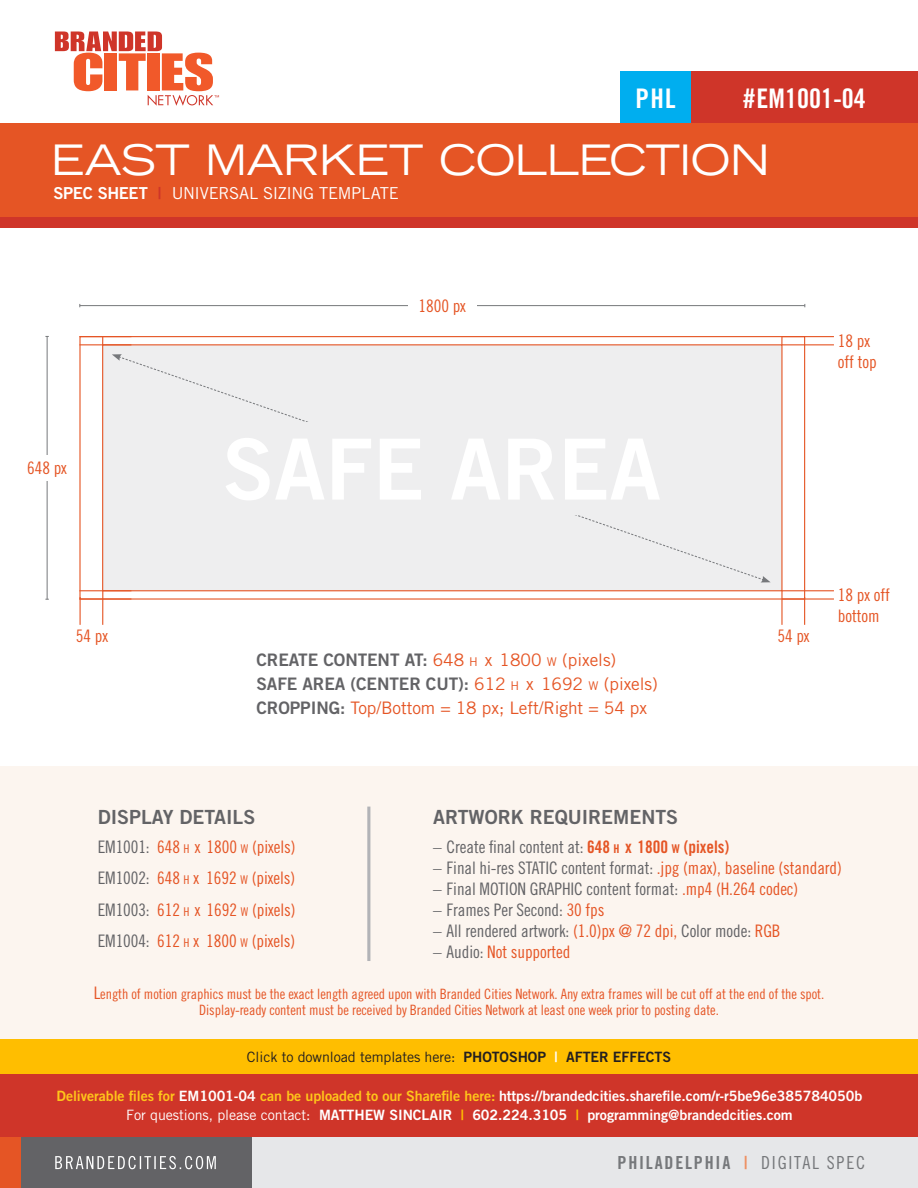
<style>
.page{position:relative;width:918px;height:1188px;background:#fff}
.page>*{position:absolute;margin:0;border:0;box-sizing:border-box;transform-origin:0 0}
.t1{font:expanded 42px "Trade Gothic LT Std";letter-spacing:-.02em;color:#fff}
.t2{font:27px "Trade Gothic LT Std Bd Cn 20";color:#fff}
.t3{font:19.5px "Trade Gothic LT Std Bd 2";color:#636366}
.t4{font:18px "Trade Gothic LT Std Bd Cn 20";letter-spacing:.1em;color:#76787b}
.t5{font:17.25px "Trade Gothic LT Std Cn 18";letter-spacing:-.005em;color:#636366}
.t6{font:17.25px/21px "Trade Gothic LT Std Cn 18";letter-spacing:-.005em;color:#e55525}
.t7{font:17.25px "Trade Gothic LT Std Bd 2";letter-spacing:-.005em;color:#636366}
.t8{font:17.25px "Trade Gothic LT Std";letter-spacing:-.005em;color:#e55525}
.t9{font:16.5px "Trade Gothic LT Std";letter-spacing:-.02em;color:#fff}
.t10{font:14.25px "Trade Gothic LT Std Cn 18";letter-spacing:-.005em;color:#e55525}
.t11{font:14.25px "Trade Gothic LT Std Bd 2";letter-spacing:-.005em;color:#fff}
.t12{font:14.25px "Trade Gothic LT Std";letter-spacing:-.005em;color:#231f20}
.s1{font-family:"Trade Gothic LT Std Bd 2"}
.s2{font-family:"Trade Gothic LT Std Bd 2";color:#cf3529}
.s3{font-family:"Trade Gothic LT Std";color:#e55525}
.s4{font-family:"Trade Gothic LT Std";font-size:12.15px;color:#e55525}
.s5{font-family:"Trade Gothic LT Std Bd 2";color:#636366}
.s6{color:#636366}
.s7{font-size:12.15px}
.s8{font-family:"Trade Gothic LT Std Bd Cn 20";color:#e55525}
.s9{font-family:"Trade Gothic LT Std Bd Cn 20";font-size:12.15px;color:#e55525}
.s10{color:#e55525}
.s11{font-size:17.25px}
.s12{font-family:"Trade Gothic LT Std Bd 2";color:#fff}
.s13{color:#ffc51a}
.s14{font-family:"Trade Gothic LT Std"}
.s15{color:#ffbe00}
.s16{color:#ee8f61}
.s17{font-family:"Trade Gothic LT Std Cn 18"}
</style>
<div class="page">
<div style="left:620px;top:71px;width:71px;height:53px;background:#00aeef"></div>
<div style="left:0;top:766px;width:918px;height:274px;background:#fcf5ef"></div>
<div style="left:691px;top:71px;width:227px;height:53px;background:#cf3529"></div>
<svg style="left:55px;top:31px;width:164px;height:75px"></svg>
<div style="left:0;top:217px;width:918px;height:11px;background:#cf3529"></div>
<hr style="left:367px;top:807px;width:3px;height:154px;background:#b2b3b7">
<div style="left:1px;top:1074px;width:917px;height:63px;background:#cf3529"></div>
<div style="left:243px;top:1137px;width:675px;height:51px;background:#e6e7e9"></div>
<div style="left:19px;top:1137px;width:233px;height:51px;background:#636366"></div>
<div style="left:0;top:1137px;width:21px;height:51px;background:#e55525"></div>
<svg style="left:55px;top:1156px;width:161px;height:13px"></svg>
<div style="left:0;top:123px;width:918px;height:94px;background:#e55525"></div>
<div style="left:0;top:1040px;width:918px;height:34px;background:#ffbe00"></div>
<hr style="left:47px;top:336px;width:1px;height:263px;background:#76787b">
<div style="left:31px;top:455px;width:32px;height:26px;background:#fff"></div>
<hr style="left:80px;top:305px;width:725px;height:1px;background:#76787b">
<div style="left:408px;top:294px;width:69px;height:23px;background:#fff"></div>
<div style="left:102px;top:344px;width:681px;height:247px;background:#eeeeef;border:1px solid #e55525"></div>
<svg style="left:112px;top:354px;width:10px;height:7px"></svg>
<svg style="left:761px;top:576px;width:9px;height:6px"></svg>
<hr style="left:781px;top:591px;width:2px;height:34px;background:#e55525">
<svg style="left:804px;top:597px;width:1px;height:28px"></svg>
<svg style="left:80px;top:597px;width:1px;height:28px"></svg>
<hr style="left:102px;top:591px;width:1px;height:34px;background:#e55525">
<hr style="left:782px;top:590px;width:52px;height:1px;background:#e55525">
<hr style="left:782px;top:598px;width:52px;height:2px;background:#e55525">
<hr style="left:79px;top:590px;width:52px;height:1px;background:#e55525">
<hr style="left:79px;top:598px;width:52px;height:2px;background:#e55525">
<hr style="left:782px;top:336px;width:52px;height:1px;background:#e55525">
<hr style="left:782px;top:344px;width:52px;height:1px;background:#e55525">
<hr style="left:79px;top:336px;width:52px;height:1px;background:#e55525">
<hr style="left:79px;top:344px;width:52px;height:1px;background:#e55525">
<svg style="left:781px;top:336px;width:2px;height:9px"></svg>
<p class="t2" style="left:635px;top:82px;width:42px">PHL</p>
<p class="t2" style="left:743px;top:82px;width:124px">#EM1001-04</p>
<p class="t1" style="left:51px;top:132px;width:720px">EAST MARKET COLLECTION</p>
<p class="t9" style="left:53px;top:183px;width:347px"><span class="s1">SPEC SHEET</span> <span class="s2">|</span> UNIVERSAL SIZING TEMPLATE</p>
<p class="t6" style="left:27px;top:457px;width:41px">648 px</p>
<p class="t6" style="left:419px;top:295px;width:49px">1800 px</p>
<p class="t6" style="left:838px;top:330px;width:40px">18 px off top</p>
<p class="t6" style="left:76px;top:625px;width:34px">54 px</p>
<p class="t6" style="left:777px;top:625px;width:34px">54 px</p>
<p class="t7" style="left:256px;top:649px;width:361px">CREATE CONTENT AT: <span class="s3">648</span> <span class="s4">h</span> <span class="s3">x 1800</span> <span class="s4">w</span> <span class="s3">(pixels)</span></p>
<p class="t7" style="left:256px;top:673px;width:403px">SAFE AREA (CENTER CUT): <span class="s3">612</span> <span class="s4">h</span> <span class="s3">x 1692</span> <span class="s4">w</span> <span class="s3">(pixels)</span></p>
<p class="t8" style="left:256px;top:697px;width:392px"><span class="s5">CROPPING:</span> Top/Bottom = 18 px; Left/Right = 54 px</p>
<p class="t6" style="left:838px;top:584px;width:53px">18 px off</p>
<p class="t6" style="left:838px;top:605px;width:43px">bottom</p>
<p class="t3" style="left:98px;top:805px;width:159px">DISPLAY DETAILS</p>
<p class="t6" style="left:98px;top:836px;width:199px"><span class="s6">EM1001:</span> 648 <span class="s7">H</span> x 1800 <span class="s7">W</span> (pixels)</p>
<p class="t6" style="left:98px;top:867px;width:199px"><span class="s6">EM1002:</span> 648 <span class="s7">H</span> x 1692 <span class="s7">W</span> (pixels)</p>
<p class="t6" style="left:98px;top:899px;width:199px"><span class="s6">EM1003:</span> 612 <span class="s7">H</span> x 1692 <span class="s7">W</span> (pixels)</p>
<p class="t6" style="left:98px;top:930px;width:199px"><span class="s6">EM1004:</span> 612 <span class="s7">H</span> x 1800 <span class="s7">W</span> (pixels)</p>
<p class="t3" style="left:433px;top:805px;width:247px">ARTWORK REQUIREMENTS</p>
<p class="t5" style="left:433px;top:836px;width:298px">– Create final content at: <span class="s8">648</span> <span class="s9">h</span> <span class="s8">x 1800</span> <span class="s9">w</span> <span class="s8">(pixels)</span></p>
<p class="t5" style="left:433px;top:857px;width:410px">– Final hi-res STATIC content format: <span class="s10">.jpg (max), baseline (standard)</span></p>
<p class="t5" style="left:433px;top:878px;width:367px">– Final MOTION GRAPHIC content format: <span class="s10">.mp4 (H.264 codec)</span></p>
<p class="t5" style="left:433px;top:899px;width:173px">– Frames Per Second: <span class="s10">30 fps</span></p>
<p class="t5" style="left:433px;top:920px;width:349px">– All rendered artwork: <span class="s10">(1.0)px @ 72 dpi,</span> Color mode: <span class="s10">RGB</span></p>
<p class="t6" style="left:433px;top:941px;width:139px"><span class="s6">– Audio:</span> Not supported</p>
<p class="t10" style="left:94px;top:986px;width:732px"><span class="s11">L</span>ength of motion graphics must be the exact length agreed upon with Branded Cities Network. Any extra frames will be cut off at the end of the spot.</p>
<p class="t10" style="left:199px;top:1002px;width:521px">Display-ready content must be received by Branded Cities Network at least one week prior to posting date.</p>
<p class="t12" style="left:247px;top:1048px;width:426px">Click to download templates here: <span class="s1">PHOTOSHOP</span> <span class="s12">|</span> <span class="s1">AFTER EFFECTS</span></p>
<p class="t11" style="left:57px;top:1087px;width:807px"><span class="s13">Deliverable files for</span> EM1001-04 <span class="s13">can be uploaded to our Sharefile here:</span> https://brandedcities.sharefile.com/r-r5be96e385784050b</p>
<p class="t11" style="left:126px;top:1106px;width:668px"><span class="s14">For questions, please contact:</span> MATTHEW SINCLAIR <span class="s15">|</span> 602.224.3105 <span class="s15">|</span> programming@brandedcities.com</p>
<p class="t4" style="left:618px;top:1152px;width:249px">PHILADELPHIA <span class="s16">|</span> <span class="s17">DIGITAL SPEC</span></p>
</div>
